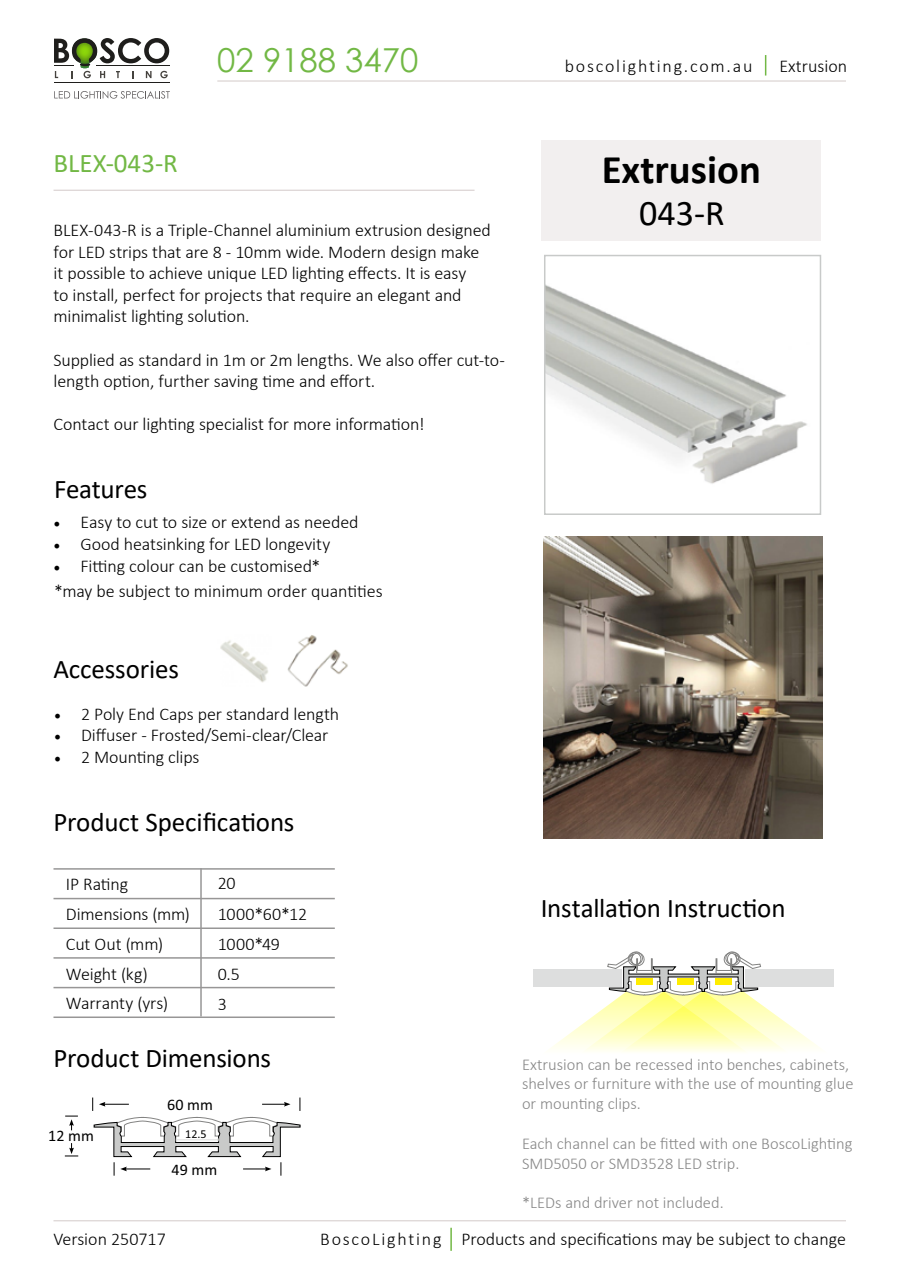
<style>
.page{position:relative;width:900px;height:1275px;background:#fff}
.page>*{position:absolute;margin:0;border:0;box-sizing:border-box;transform-origin:0 0}
.t1{font:700 40.8px "Calibri";color:#000}
.t2{font:36.15px "Calibri";color:#000}
.t3{font:33px "Century Gothic";color:#72b845}
.t4{font:27px "Calibri";letter-spacing:-.005em;color:#000}
.t5{font:27px "Calibri";color:#72b845}
.t6{font:300 18px/21.6px "Calibri";letter-spacing:-.005em;color:#000}
.t7{font:300 18px "Calibri";letter-spacing:.1em;color:#000}
.t8{font:300 16.5px/19.8px "Calibri";color:#878787}
.t9{font:16.05px "Calibri";color:#000}
.t10{font:12px "Calibri";color:#000}
.s1{font-family:"Minion Pro";font-weight:400}
</style>
<div class="page">
<div style="left:541px;top:140px;width:280px;height:100px;background:#f2efef"></div>
<hr style="left:54px;top:82px;width:115px;height:1px;background:#1f1e1c">
<svg style="left:54px;top:38px;width:115px;height:40px"></svg>
<svg style="left:54px;top:91px;width:116px;height:8px"></svg>
<svg style="left:765px;top:55px;width:1px;height:21px"></svg>
<hr style="left:217px;top:81px;width:629px;height:1px;background:#d3cac9">
<hr style="left:54px;top:1221px;width:792px;height:1px;background:#d3cac9">
<hr style="left:450px;top:1228px;width:2px;height:23px;background:#72b845">
<hr style="left:54px;top:898px;width:281px;height:1px;background:#979696">
<hr style="left:54px;top:928px;width:281px;height:1px;background:#979696">
<hr style="left:54px;top:957px;width:281px;height:2px;background:#979696">
<hr style="left:54px;top:987px;width:281px;height:1px;background:#979696">
<hr style="left:54px;top:1017px;width:281px;height:1px;background:#979696">
<hr style="left:54px;top:868px;width:281px;height:2px;background:#979696">
<hr style="left:200px;top:868px;width:2px;height:149px;background:#979696">
<hr style="left:54px;top:190px;width:421px;height:1px;background:#d3cac9">
<img style="left:547px;top:285px;width:260px;height:199px">
<div style="left:544px;top:255px;width:277px;height:260px;border:2px solid #c8cac9"></div>
<svg style="left:65px;top:1116px;width:13px;height:14px"></svg>
<svg style="left:65px;top:1143px;width:13px;height:14px"></svg>
<svg style="left:92px;top:1098px;width:1px;height:13px"></svg>
<svg style="left:300px;top:1098px;width:1px;height:13px"></svg>
<svg style="left:99px;top:1102px;width:30px;height:5px"></svg>
<svg style="left:262px;top:1102px;width:29px;height:5px"></svg>
<svg style="left:93px;top:1117px;width:208px;height:59px"></svg>
<img style="left:544px;top:536px;width:279px;height:303px">
<svg style="left:551px;top:951px;width:267px;height:101px"></svg>
<div style="left:533px;top:969px;width:89px;height:18px;background:#dddede"></div>
<div style="left:746px;top:969px;width:88px;height:18px;background:#dddede"></div>
<img style="left:287px;top:635px;width:61px;height:52px">
<img style="left:220px;top:640px;width:48px;height:43px">
<h3 class="t3" style="left:217px;top:37px;width:203px">02 9188 3470</h3>
<p class="t7" style="left:565px;top:55px;width:189px">boscolighting.com.au</p>
<p class="t6" style="left:780px;top:55px;width:69px">Extrusion</p>
<h3 class="t5" style="left:54px;top:144px;width:126px">BLEX-043-R</h3>
<p class="t6" style="left:54px;top:219px;width:439px">BLEX-043-R is a Triple-Channel aluminium extrusion designed for LED strips that are 8 - 10mm wide. Modern design make it possible to achieve unique LED lighting effects. It is easy<br>to install, perfect for projects that require an elegant and minimalist lighting solution.</p>
<p class="t6" style="left:54px;top:349px;width:453px">Supplied as standard in 1m or 2m lengths. We also offer cut-to&shy;length option, further saving time and effort.</p>
<p class="t6" style="left:54px;top:413px;width:373px">Contact our lighting specialist for more information!</p>
<h3 class="t4" style="left:54px;top:470px;width:95px">Features</h3>
<p class="t6" style="left:54px;top:512px;width:307px"><span class="s1">•</span> Easy to cut to size or extend as needed</p>
<p class="t6" style="left:54px;top:533px;width:278px"><span class="s1">•</span> Good heatsinking for LED longevity</p>
<p class="t6" style="left:54px;top:555px;width:268px"><span class="s1">•</span> Fitting colour can be customised*</p>
<p class="t6" style="left:54px;top:580px;width:330px">*may be subject to minimum order quantities</p>
<h1 class="t1" style="left:602px;top:141px;width:161px">Extrusion</h1>
<h2 class="t2" style="left:639px;top:188px;width:87px">043-R</h2>
<h3 class="t4" style="left:54px;top:650px;width:127px">Accessories</h3>
<p class="t6" style="left:54px;top:703px;width:287px"><span class="s1">•</span> 2 Poly End Caps per standard length</p>
<p class="t6" style="left:54px;top:724px;width:276px"><span class="s1">•</span> Diffuser - Frosted/Semi-clear/Clear</p>
<p class="t6" style="left:54px;top:746px;width:147px"><span class="s1">•</span> 2 Mounting clips</p>
<h3 class="t4" style="left:54px;top:803px;width:243px">Product Specifications</h3>
<p class="t6" style="left:66px;top:869px;width:126px;line-height:29.8px">IP Rating<br>Dimensions (mm)<br>Cut Out (mm)<br>Weight (kg)<br>Warranty (yrs)</p>
<p class="t6" style="left:218px;top:868px;width:91px;line-height:30.3px">20<br>1000*60*12<br>1000*49<br>0.5<br>3</p>
<h3 class="t4" style="left:54px;top:1040px;width:219px">Product Dimensions</h3>
<p class="t9" style="left:48px;top:1125px;width:47px">12 mm</p>
<p class="t9" style="left:167px;top:1094px;width:47px">60 mm</p>
<p class="t10" style="left:185px;top:1125px;width:23px">12.5</p>
<p class="t9" style="left:172px;top:1159px;width:47px">49 mm</p>
<h3 class="t4" style="left:541px;top:889px;width:246px">Installation Instruction</h3>
<p class="t8" style="left:522px;top:1054px;width:333px">Extrusion can be recessed into benches, cabinets, shelves or furniture with the use of mounting glue or mounting clips.</p>
<p class="t8" style="left:522px;top:1133px;width:332px">Each channel can be fitted with one BoscoLighting<br>SMD5050 or SMD3528 LED strip.</p>
<p class="t8" style="left:522px;top:1193px;width:203px">*LEDs and driver not included.</p>
<p class="t6" style="left:54px;top:1228px;width:114px">Version 250717</p>
<p class="t6" style="left:320px;top:1228px;width:527px">BoscoLighting Products and specifications may be subject to change</p>
</div>
